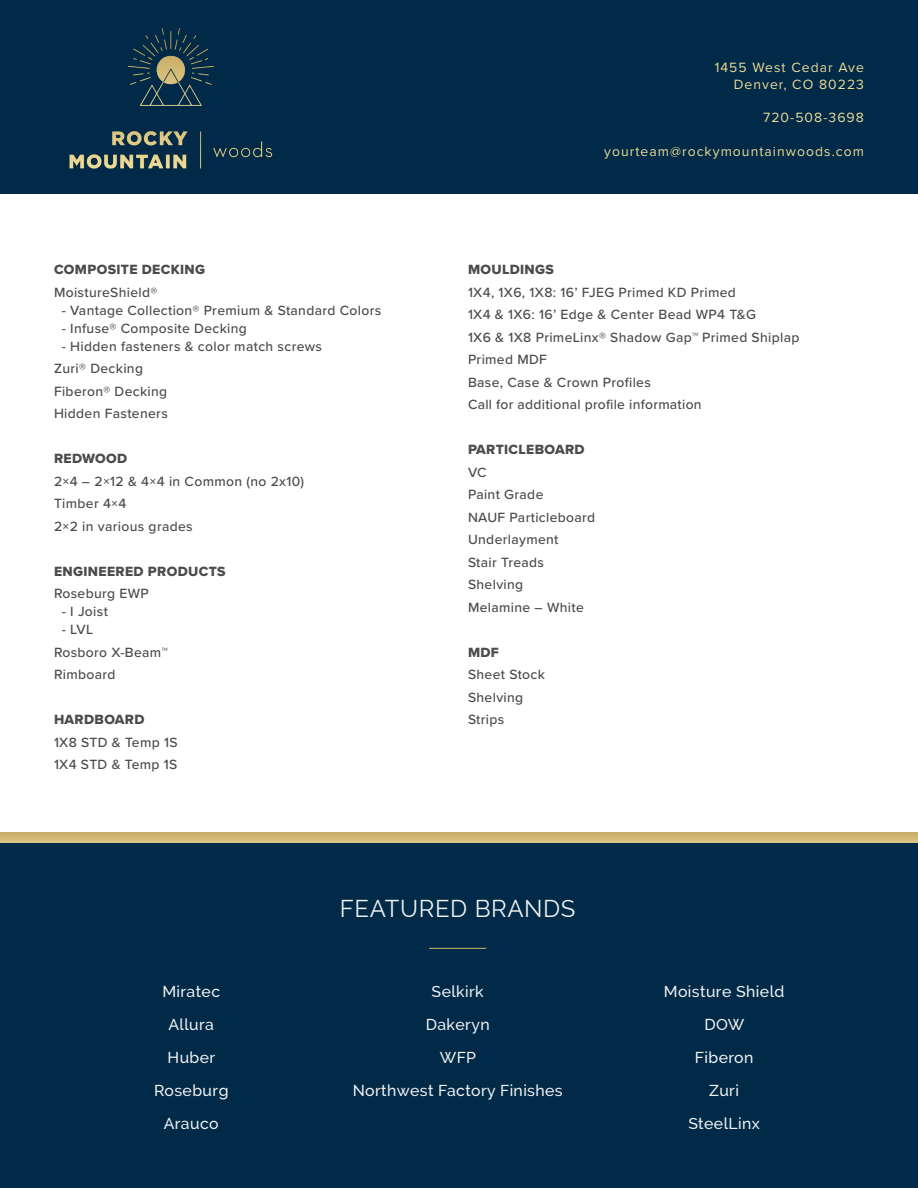
<style>
.page{position:relative;width:918px;height:1188px;background:#fff}
.page>*{position:absolute;margin:0;border:0;box-sizing:border-box;transform-origin:0 0}
.t1{font:23.85px "Raleway";letter-spacing:.025em;color:#f1f1f2}
.t2{font:500 15.9px "Raleway";letter-spacing:.025em;color:#f1f1f2}
.t3{font:13.95px/16.6px "Proxima Nova";letter-spacing:.075em;color:#eeda97;text-align:right}
.t4{font:500 13.8px/22.5px "Proxima Nova";letter-spacing:.025em;color:#4b4b4b}
.t5{font:13.8px "Proxima Nova Extrabld";letter-spacing:.025em;color:#4b4b4b}
</style>
<div class="page">
<div style="left:0;top:836px;width:918px;height:352px;background:#002a47"></div>
<hr style="left:429px;top:948px;width:57px;height:1px;background:#d2ba75">
<img style="left:0;top:832px;width:918px;height:11px">
<div style="left:0;top:0;width:918px;height:193px;background:#002a47"></div>
<img style="left:69px;top:28px;width:204px;height:141px">
<p class="t5" style="left:54px;top:260px;width:153px">COMPOSITE DECKING</p>
<p class="t4" style="left:54px;top:281px;width:105px">MoistureShield®</p>
<p class="t4" style="left:62px;top:299px;width:321px">- Vantage Collection® Premium &amp; Standard Colors</p>
<p class="t4" style="left:62px;top:317px;width:187px">- Infuse® Composite Decking</p>
<p class="t4" style="left:62px;top:335px;width:262px">- Hidden fasteners &amp; color match screws</p>
<p class="t4" style="left:54px;top:357px;width:91px">Zuri® Decking</p>
<p class="t4" style="left:54px;top:380px;width:115px">Fiberon® Decking</p>
<p class="t4" style="left:54px;top:402px;width:115px">Hidden Fasteners</p>
<p class="t5" style="left:54px;top:449px;width:75px">REDWOOD</p>
<p class="t4" style="left:54px;top:470px;width:252px">2×4 – 2×12 &amp; 4×4 in Common (no 2x10)</p>
<p class="t4" style="left:54px;top:492px;width:74px">Timber 4×4</p>
<p class="t4" style="left:54px;top:515px;width:140px">2×2 in various grades</p>
<p class="t5" style="left:54px;top:561px;width:173px">ENGINEERED PRODUCTS</p>
<p class="t4" style="left:54px;top:582px;width:96px">Roseburg EWP</p>
<p class="t4" style="left:62px;top:600px;width:48px">- I Joist</p>
<p class="t4" style="left:62px;top:618px;width:33px">- LVL</p>
<p class="t4" style="left:54px;top:641px;width:115px">Rosboro X-Beam™</p>
<p class="t4" style="left:54px;top:663px;width:63px">Rimboard</p>
<p class="t5" style="left:54px;top:710px;width:92px">HARDBOARD</p>
<p class="t4" style="left:54px;top:731px;width:125px">1X8 STD &amp; Temp 1S</p>
<p class="t4" style="left:54px;top:753px;width:125px">1X4 STD &amp; Temp 1S</p>
<p class="t3" style="left:715px;top:59px;width:151px">1455 West Cedar Ave<br>Denver, CO 80223</p>
<p class="t3" style="left:763px;top:109px;width:102px">720-508-3698</p>
<p class="t3" style="left:604px;top:142px;width:261px">yourteam@rockymountainwoods.com</p>
<p class="t5" style="left:468px;top:260px;width:88px">MOULDINGS</p>
<p class="t4" style="left:468px;top:281px;width:269px">1X4, 1X6, 1X8: 16’ FJEG Primed KD Primed</p>
<p class="t4" style="left:468px;top:303px;width:290px">1X4 &amp; 1X6: 16’ Edge &amp; Center Bead WP4 T&amp;G</p>
<p class="t4" style="left:468px;top:326px;width:333px">1X6 &amp; 1X8 PrimeLinx® Shadow Gap™ Primed Shiplap<br>Primed MDF</p>
<p class="t4" style="left:468px;top:371px;width:184px">Base, Case &amp; Crown Profiles</p>
<p class="t4" style="left:468px;top:393px;width:235px">Call for additional profile information</p>
<p class="t5" style="left:468px;top:440px;width:118px">PARTICLEBOARD</p>
<p class="t4" style="left:468px;top:461px;width:20px">VC</p>
<p class="t4" style="left:468px;top:483px;width:77px">Paint Grade</p>
<p class="t4" style="left:468px;top:506px;width:129px">NAUF Particleboard</p>
<p class="t4" style="left:468px;top:528px;width:92px">Underlayment</p>
<p class="t4" style="left:468px;top:551px;width:78px">Stair Treads</p>
<p class="t4" style="left:468px;top:573px;width:57px">Shelving</p>
<p class="t4" style="left:468px;top:596px;width:117px">Melamine – White</p>
<p class="t5" style="left:468px;top:642px;width:33px">MDF</p>
<p class="t4" style="left:468px;top:663px;width:79px">Sheet Stock</p>
<p class="t4" style="left:468px;top:686px;width:57px">Shelving</p>
<p class="t4" style="left:468px;top:708px;width:38px">Strips</p>
<p class="t2" style="left:162px;top:982px;width:59px">Miratec</p>
<p class="t2" style="left:169px;top:1015px;width:47px">Allura</p>
<p class="t2" style="left:168px;top:1048px;width:49px">Huber</p>
<p class="t2" style="left:154px;top:1081px;width:76px">Roseburg</p>
<p class="t2" style="left:164px;top:1114px;width:56px">Arauco</p>
<p class="t1" style="left:340px;top:895px;width:237px">FEATURED BRANDS</p>
<p class="t2" style="left:432px;top:982px;width:54px">Selkirk</p>
<p class="t2" style="left:426px;top:1015px;width:65px">Dakeryn</p>
<p class="t2" style="left:440px;top:1048px;width:38px">WFP</p>
<p class="t2" style="left:353px;top:1081px;width:212px">Northwest Factory Finishes</p>
<p class="t2" style="left:664px;top:982px;width:122px">Moisture Shield</p>
<p class="t2" style="left:704px;top:1015px;width:42px">DOW</p>
<p class="t2" style="left:695px;top:1048px;width:60px">Fiberon</p>
<p class="t2" style="left:709px;top:1081px;width:31px">Zuri</p>
<p class="t2" style="left:688px;top:1114px;width:73px">SteelLinx</p>
</div>
